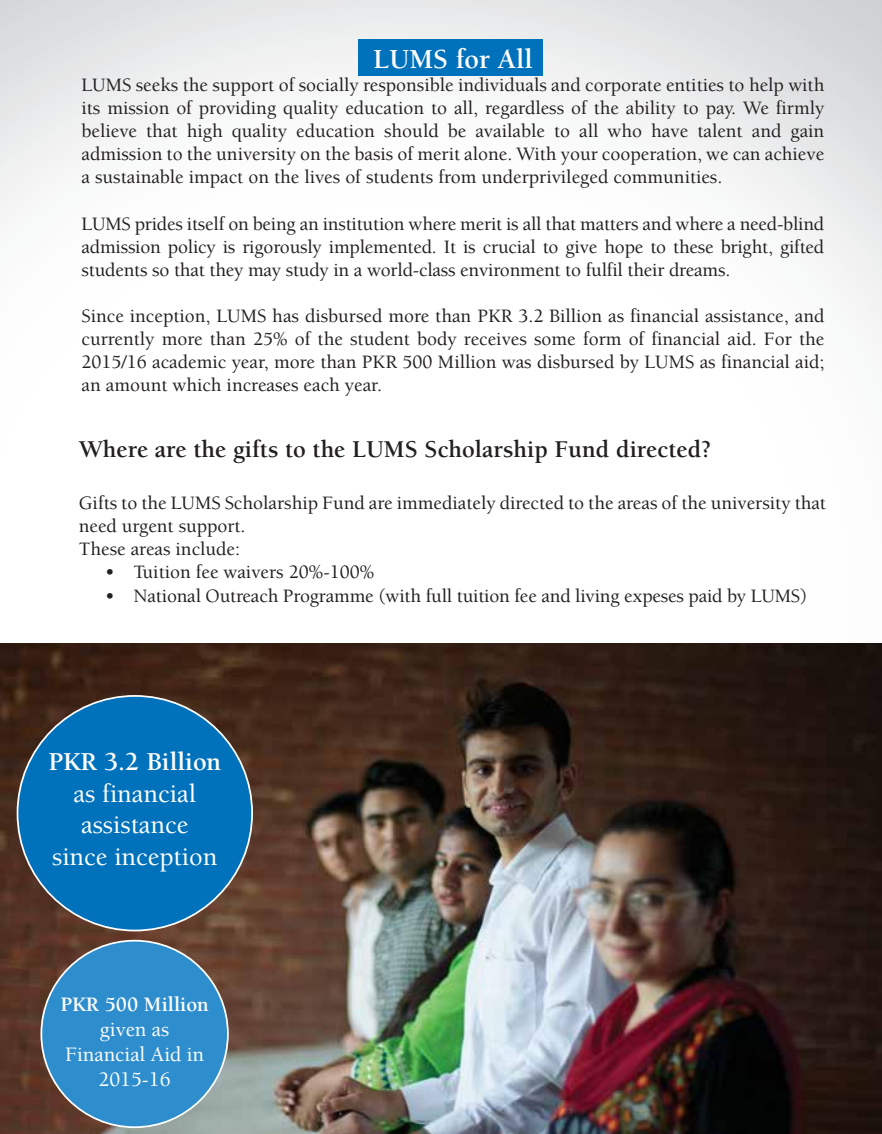
<style>
.page{position:relative;width:882px;height:1134px;background:#fff}
.page>*{position:absolute;margin:0;border:0;box-sizing:border-box;transform-origin:0 0}
.t1{font:700 28.35px "Berkeley";color:#fff}
.t2{font:500 26.43px/31.5px "Berkeley";color:#fff;text-align:center}
.t3{font:700 26.43px "Berkeley";color:#fff}
.t4{font:700 24.68px "Berkeley";color:#231f20}
.t5{font:500 21px/25px "Berkeley";color:#fff;text-align:center}
.t6{font:700 21px "Berkeley";color:#fff}
.t7{font:500 19.43px/23.1px "Berkeley";color:#231f20;text-align:justify}
</style>
<div class="page">
<img style="left:0;top:0;width:882px;height:333px">
<div style="left:358px;top:39px;width:184px;height:36px;background:#0072bc"></div>
<img style="left:0;top:643px;width:882px;height:491px">
<div style="left:18px;top:696px;width:234px;height:235px;background:#0072bc;border-radius:50%"></div>
<div style="left:41px;top:941px;width:187px;height:186px;background:#2e8ecd;border-radius:50%"></div>
<h1 class="t1" style="left:373px;top:44px;width:161px">LUMS for All</h1>
<p class="t7" style="left:82px;top:74px;width:744px">LUMS seeks the support of socially responsible individuals and corporate entities to help with its mission of providing quality education to all, regardless of the ability to pay. We firmly believe that high quality education should be available to all who have talent and gain admission to the university on the basis of merit alone. With your cooperation, we can achieve a sustainable impact on the lives of students from underprivileged communities.</p>
<p class="t7" style="left:82px;top:212px;width:744px">LUMS prides itself on being an institution where merit is all that matters and where a need-blind admission policy is rigorously implemented. It is crucial to give hope to these bright, gifted students so that they may study in a world-class environment to fulfil their dreams.</p>
<p class="t7" style="left:82px;top:305px;width:744px">Since inception, LUMS has disbursed more than PKR 3.2 Billion as financial assistance, and currently more than 25% of the student body receives some form of financial aid. For the 2015/16 academic year, more than PKR 500 Million was disbursed by LUMS as financial aid; an amount which increases each year.</p>
<p class="t4" style="left:79px;top:436px;width:634px">Where are the gifts to the LUMS Scholarship Fund directed?</p>
<p class="t7" style="left:79px;top:492px;width:749px;text-align:left">Gifts to the LUMS Scholarship Fund are immediately directed to the areas of the university that need urgent support.<br>These areas include:</p>
<p class="t7" style="left:105px;top:561px;width:271px">• Tuition fee waivers 20%-100%</p>
<p class="t7" style="left:105px;top:584px;width:704px">• National Outreach Programme (with full tuition fee and living expeses paid by LUMS)</p>
<h2 class="t3" style="left:48px;top:748px;width:174px">PKR 3.2 Billion</h2>
<h2 class="t2" style="left:52px;top:778px;width:167px">as financial assistance since inception</h2>
<p class="t6" style="left:60px;top:994px;width:150px">PKR 500 Million</p>
<p class="t5" style="left:65px;top:1018px;width:141px">given as<br>Financial Aid in<br>2015-16</p>
</div>
